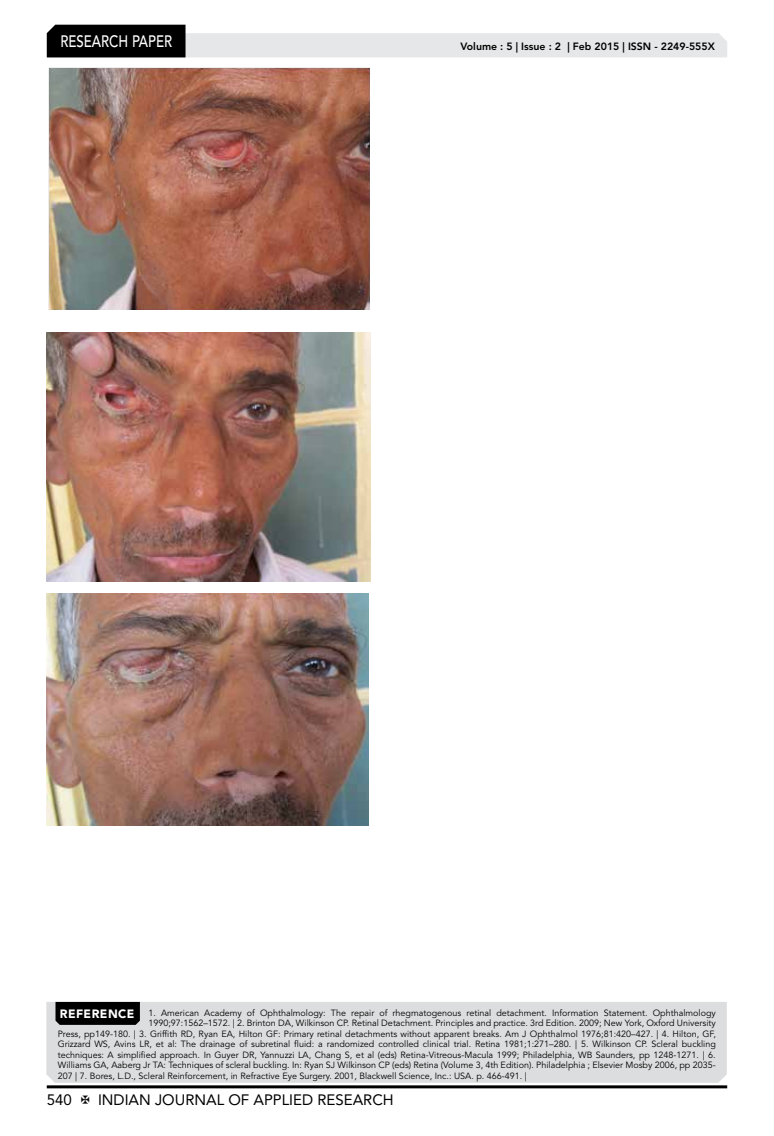
<style>
.page{position:relative;width:774px;height:1136px;background:#fff}
.page>*{position:absolute;margin:0;border:0;box-sizing:border-box;transform-origin:0 0}
.t1{font:500 16.5px "Avenir LT Std";color:#fff;scale:.8 1}
.t2{font:15px "Avenir LT Std";color:#000}
.t3{font:800 10.5px "Avenir LT Std";color:#000}
.t4{font:9px "Avenir LT Std";color:#000}
.s1{font-weight:900;font-size:12px;color:#fff}
</style>
<div class="page">
<hr style="left:47px;top:1085px;width:680px;height:3px;background:#000">
<svg style="left:47px;top:25px;width:680px;height:32px"></svg>
<div style="left:46px;top:1001px;width:681px;height:81px;background:#dcddde"></div>
<div style="left:56px;top:1001px;width:84px;height:23px;background:#000"></div>
<img style="left:48px;top:67px;width:322px;height:242px">
<img style="left:47px;top:333px;width:324px;height:248px">
<img style="left:47px;top:593px;width:322px;height:232px">
<h1 class="t1" style="left:60px;top:32px;width:139px">RESEARCH PAPER</h1>
<p class="t3" style="left:460px;top:41px;width:256px">Volume : 5 | Issue : 2 | Feb 2015 | ISSN - 2249-555X</p>
<p class="t4" style="left:60px;top:1007px;width:657px"><span class="s1">REFERENCE</span> 1. American Academy of Ophthalmology: The repair of rhegmatogenous retinal detachment. Information Statement. Ophthalmology</p>
<p class="t4" style="left:148px;top:1017px;width:569px">1990;97:1562–1572. | 2. Brinton DA, Wilkinson CP. Retinal Detachment. Principles and practice. 3rd Edition. 2009; New York, Oxford University</p>
<p class="t4" style="left:58px;top:1028px;width:660px">Press, pp149-180. | 3. Griffith RD, Ryan EA, Hilton GF: Primary retinal detachments without apparent breaks. Am J Ophthalmol 1976;81:420–427. | 4. Hilton, GF,</p>
<p class="t4" style="left:58px;top:1038px;width:660px">Grizzard WS, Avins LR, et al: The drainage of subretinal fluid: a randomized controlled clinical trial. Retina 1981;1:271–280. | 5. Wilkinson CP. Scleral buckling</p>
<p class="t4" style="left:58px;top:1049px;width:659px">techniques: A simplified approach. In Guyer DR, Yannuzzi LA, Chang S, et al (eds) Retina-Vitreous-Macula 1999; Philadelphia, WB Saunders, pp 1248-1271. | 6.</p>
<p class="t4" style="left:58px;top:1059px;width:659px">Williams GA, Aaberg Jr TA: Techniques of scleral buckling. In: Ryan SJ Wilkinson CP (eds) Retina (Volume 3, 4th Edition). Philadelphia ; Elsevier Mosby 2006, pp 2035-</p>
<p class="t4" style="left:58px;top:1070px;width:471px">207 | 7. Bores, L.D., Scleral Reinforcement, in Refractive Eye Surgery. 2001, Blackwell Science, Inc.: USA. p. 466-491. |</p>
<h2 class="t2" style="left:47px;top:1090px;width:27px">540</h2>
<h2 class="t2" style="left:98px;top:1090px;width:297px">INDIAN JOURNAL OF APPLIED RESEARCH</h2>
</div>
